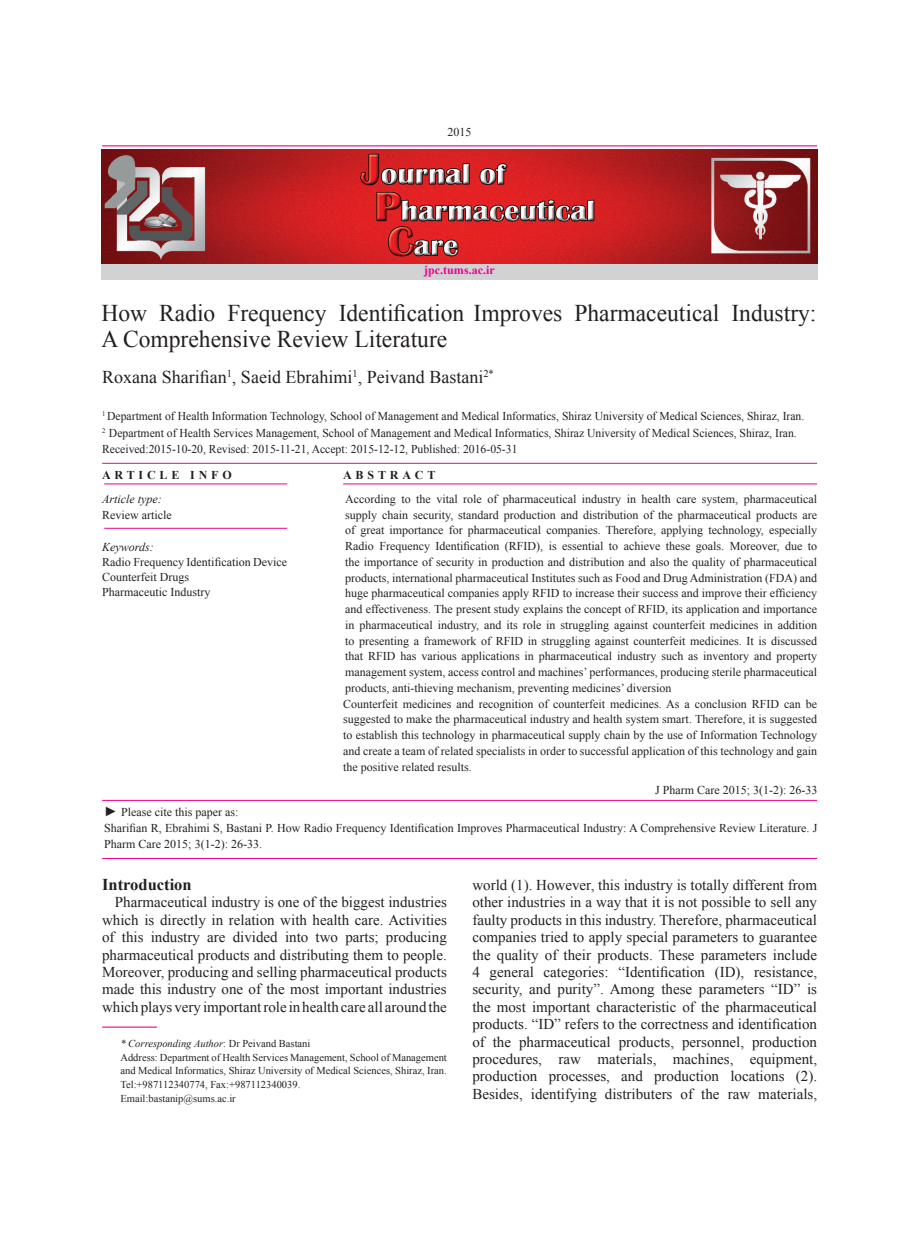
<style>
.page{position:relative;width:915px;height:1234px;background:#fff}
.page>*{position:absolute;margin:0;border:0;box-sizing:border-box;transform-origin:0 0}
.t1{font:24px/25.5px "Times New Roman";color:#231f20}
.t2{font:18px "Times New Roman";color:#231f20}
.t3{font:700 16.5px "Times New Roman";color:#231f20}
.t4{font:15px/17.4px "Times New Roman";color:#231f20;text-align:justify}
.t5{font:12px/15.8px "Times New Roman";color:#231f20;text-align:justify}
.t6{font:italic 12px "Times New Roman";color:#231f20}
.t7{font:700 12px "Times New Roman";letter-spacing:.32em;color:#231f20}
.t8{font:700 12px "Times New Roman";color:#ed028c}
.t9{font:10.5px/13.5px "Times New Roman";color:#231f20;text-align:justify}
.t10{font:italic 10.5px "Times New Roman";color:#231f20}
.s1{font-size:13.5px}
.s2{font-style:normal}
</style>
<div class="page">
<hr style="left:102px;top:145px;width:714px;height:1px;background:#ed028c">
<hr style="left:102px;top:463px;width:714px;height:1px;background:#ed028c">
<hr style="left:104px;top:483px;width:183px;height:1px;background:#ed028c">
<hr style="left:104px;top:528px;width:183px;height:1px;background:#ed028c">
<hr style="left:102px;top:1026px;width:55px;height:1px;background:#ed028c">
<hr style="left:343px;top:483px;width:473px;height:1px;background:#ed028c">
<img style="left:101px;top:149px;width:716px;height:115px">
<div style="left:101px;top:264px;width:716px;height:15px;background:#d1d2d4"></div>
<hr style="left:102px;top:857px;width:714px;height:1px;background:#ed028c">
<hr style="left:102px;top:799px;width:714px;height:1px;background:#ed028c">
<p class="t5" style="left:447px;top:124px;width:25px">2015</p>
<p class="t8" style="left:424px;top:261px;width:72px">jpc.tums.ac.ir</p>
<p class="t1" style="left:101px;top:300px;width:716px">How Radio Frequency Identification Improves Pharmaceutical Industry:<br>A Comprehensive Review Literature</p>
<p class="t2" style="left:102px;top:364px;width:393px">Roxana Sharifian<sup>1</sup>, Saeid Ebrahimi<sup>1</sup>, Peivand Bastani<sup>2*</sup></p>
<p class="t5" style="left:102px;top:408px;width:703px"><sup>1</sup> Department of Health Information Technology, School of Management and Medical Informatics, Shiraz University of Medical Sciences, Shiraz, Iran.</p>
<p class="t5" style="left:102px;top:425px;width:696px"><sup>2</sup> Department of Health Services Management, School of Management and Medical Informatics, Shiraz University of Medical Sciences, Shiraz, Iran.</p>
<p class="t5" style="left:102px;top:441px;width:417px">Received:2015-10-20, Revised: 2015-11-21, Accept: 2015-12-12, Published: 2016-05-31</p>
<p class="t7" style="left:102px;top:466px;width:131px">ARTICLE INFO</p>
<p class="t6" style="left:102px;top:490px;width:61px">Article type:</p>
<p class="t5" style="left:102px;top:507px;width:71px">Review article</p>
<p class="t6" style="left:102px;top:538px;width:53px">Keywords:</p>
<p class="t5" style="left:102px;top:553px;width:186px">Radio Frequency Identification Device</p>
<p class="t5" style="left:102px;top:568px;width:88px">Counterfeit Drugs</p>
<p class="t5" style="left:102px;top:583px;width:110px">Pharmaceutic Industry</p>
<p class="t7" style="left:343px;top:466px;width:94px">ABSTRACT</p>
<p class="t5" style="left:345px;top:490px;width:473px">According to the vital role of pharmaceutical industry in health care system, pharmaceutical supply chain security, standard production and distribution of the pharmaceutical products are of great importance for pharmaceutical companies. Therefore, applying technology, especially Radio Frequency Identification (RFID), is essential to achieve these goals. Moreover, due to the importance of security in production and distribution and also the quality of pharmaceutical products, international pharmaceutical Institutes such as Food and Drug Administration (FDA) and huge pharmaceutical companies apply RFID to increase their success and improve their efficiency and effectiveness. The present study explains the concept of RFID, its application and importance in pharmaceutical industry, and its role in struggling against counterfeit medicines in addition to presenting a framework of RFID in struggling against counterfeit medicines. It is discussed that RFID has various applications in pharmaceutical industry such as inventory and property management system, access control and machines’ performances, producing sterile pharmaceutical products, anti-thieving mechanism, preventing medicines’ diversion</p>
<p class="t5" style="left:343px;top:695px;width:475px">Counterfeit medicines and recognition of counterfeit medicines. As a conclusion RFID can be suggested to make the pharmaceutical industry and health system smart. Therefore, it is suggested to establish this technology in pharmaceutical supply chain by the use of Information Technology and create a team of related specialists in order to successful application of this technology and gain the positive related results.</p>
<p class="t5" style="left:655px;top:782px;width:164px">J Pharm Care 2015; 3(1-2): 26-33</p>
<p class="t5" style="left:104px;top:803px;width:136px"><span class="s1">►</span> Please cite this paper as:</p>
<p class="t5" style="left:104px;top:819px;width:714px">Sharifian R, Ebrahimi S, Bastani P. How Radio Frequency Identification Improves Pharmaceutical Industry: A Comprehensive Review Literature. J<br>Pharm Care 2015; 3(1-2): 26-33.</p>
<p class="t3" style="left:102px;top:872px;width:91px">Introduction</p>
<p class="t4" style="left:102px;top:893px;width:346px;text-indent:13px">Pharmaceutical industry is one of the biggest industries which is directly in relation with health care. Activities of this industry are divided into two parts; producing pharmaceutical products and distributing them to people.<br>Moreover, producing and selling pharmaceutical products made this industry one of the most important industries which plays very important role in health care all around the</p>
<p class="t10" style="left:120px;top:1036px;width:191px">* Corresponding Author<span class="s2">: Dr Peivand Bastani</span></p>
<p class="t9" style="left:120px;top:1050px;width:328px">Address: Department of Health Services Management, School of Management and Medical Informatics, Shiraz University of Medical Sciences, Shiraz, Iran.<br>Tel:+987112340774, Fax:+987112340039.</p>
<p class="t9" style="left:120px;top:1090px;width:117px">Email:bastanip@sums.ac.ir</p>
<p class="t4" style="left:472px;top:875px;width:346px">world (1). However, this industry is totally different from other industries in a way that it is not possible to sell any faulty products in this industry. Therefore, pharmaceutical companies tried to apply special parameters to guarantee the quality of their products. These parameters include 4 general categories: “Identification (ID), resistance, security, and purity”. Among these parameters “ID” is the most important characteristic of the pharmaceutical products. “ID” refers to the correctness and identification of the pharmaceutical products, personnel, production procedures, raw materials, machines, equipment, production processes, and production locations (2).<br>Besides, identifying distributers of the raw materials,</p>
</div>
